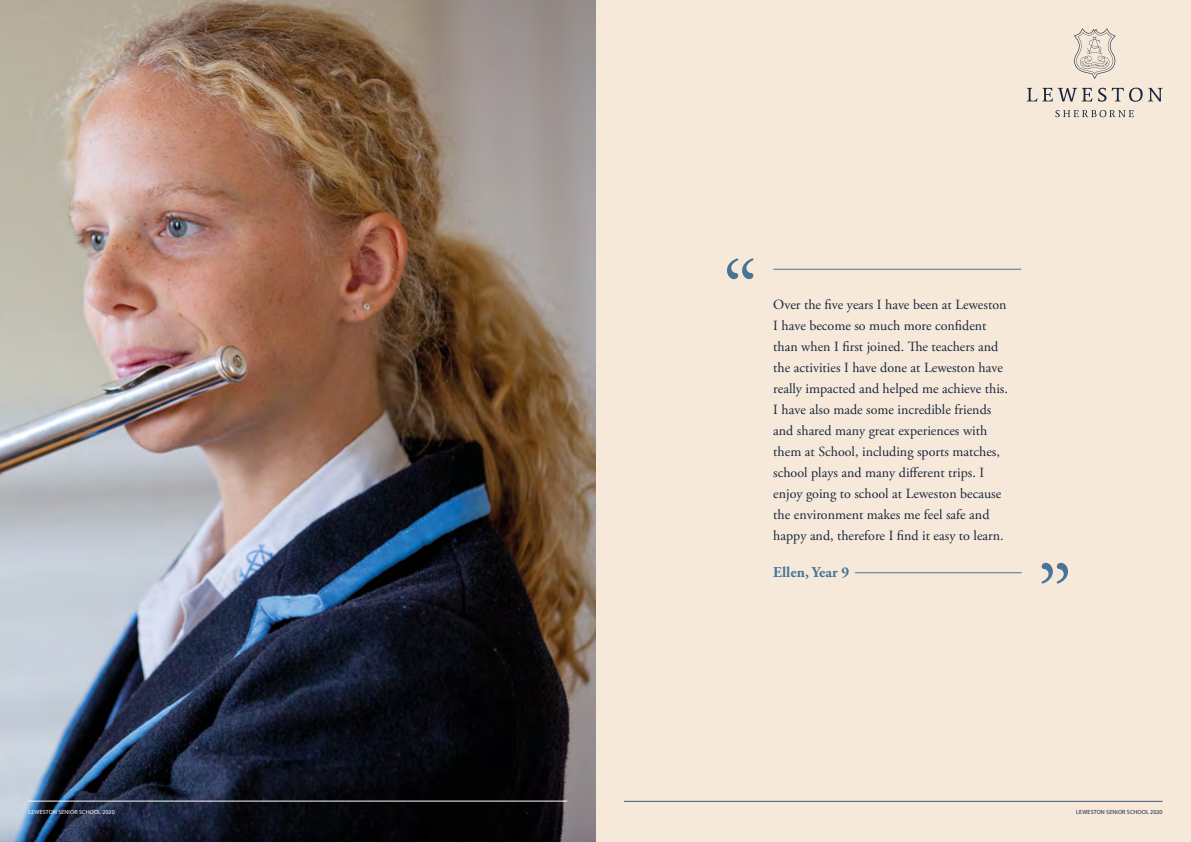
<style>
.page{position:relative;width:1191px;height:842px;background:#fff}
.page>*{position:absolute;margin:0;border:0;box-sizing:border-box;transform-origin:0 0}
.t1{font:700 15px "Adobe Garamond Pro";color:#497497}
.t2{font:14px/21px "Adobe Garamond Pro";color:#16263e}
.t3{font:6px "Myriad Pro";letter-spacing:.02em;color:#fff}
.t4{font:6px "Myriad Pro";letter-spacing:.02em;color:#16263e}
</style>
<div class="page">
<div style="left:595px;top:0;width:596px;height:842px;background:#f7e9da"></div>
<img style="left:0;top:0;width:595px;height:842px">
<svg style="left:727px;top:258px;width:26px;height:21px"></svg>
<hr style="left:773px;top:269px;width:248px;height:1px;background:#497497">
<svg style="left:1041px;top:563px;width:27px;height:21px"></svg>
<hr style="left:784px;top:572px;width:237px;height:1px;background:#497497">
<div style="left:773px;top:566px;width:82px;height:11px;background:#f7e9da"></div>
<hr style="left:624px;top:801px;width:538px;height:1px;background:#405877">
<svg style="left:1026px;top:88px;width:66px;height:14px"></svg>
<svg style="left:1098px;top:88px;width:44px;height:14px"></svg>
<svg style="left:1148px;top:88px;width:14px;height:14px"></svg>
<svg style="left:1055px;top:110px;width:79px;height:7px"></svg>
<svg style="left:1074px;top:28px;width:41px;height:51px"></svg>
<hr style="left:28px;top:801px;width:539px;height:1px;background:#fff">
<p class="t2" style="left:773px;top:295px;width:236px">Over the five years I have been at Leweston I have become so much more confident than when I first joined. The teachers and the activities I have done at Leweston have really impacted and helped me achieve this.<br>I have also made some incredible friends and shared many great experiences with them at School, including sports matches, school plays and many different trips. I enjoy going to school at Leweston because the environment makes me feel safe and happy and, therefore I find it easy to learn.</p>
<p class="t1" style="left:773px;top:564px;width:77px">Ellen, Year 9</p>
<p class="t3" style="left:28px;top:808px;width:88px">LEWESTON SENIOR SCHOOL 2020</p>
<p class="t4" style="left:1076px;top:808px;width:88px">LEWESTON SENIOR SCHOOL 2020</p>
</div>
